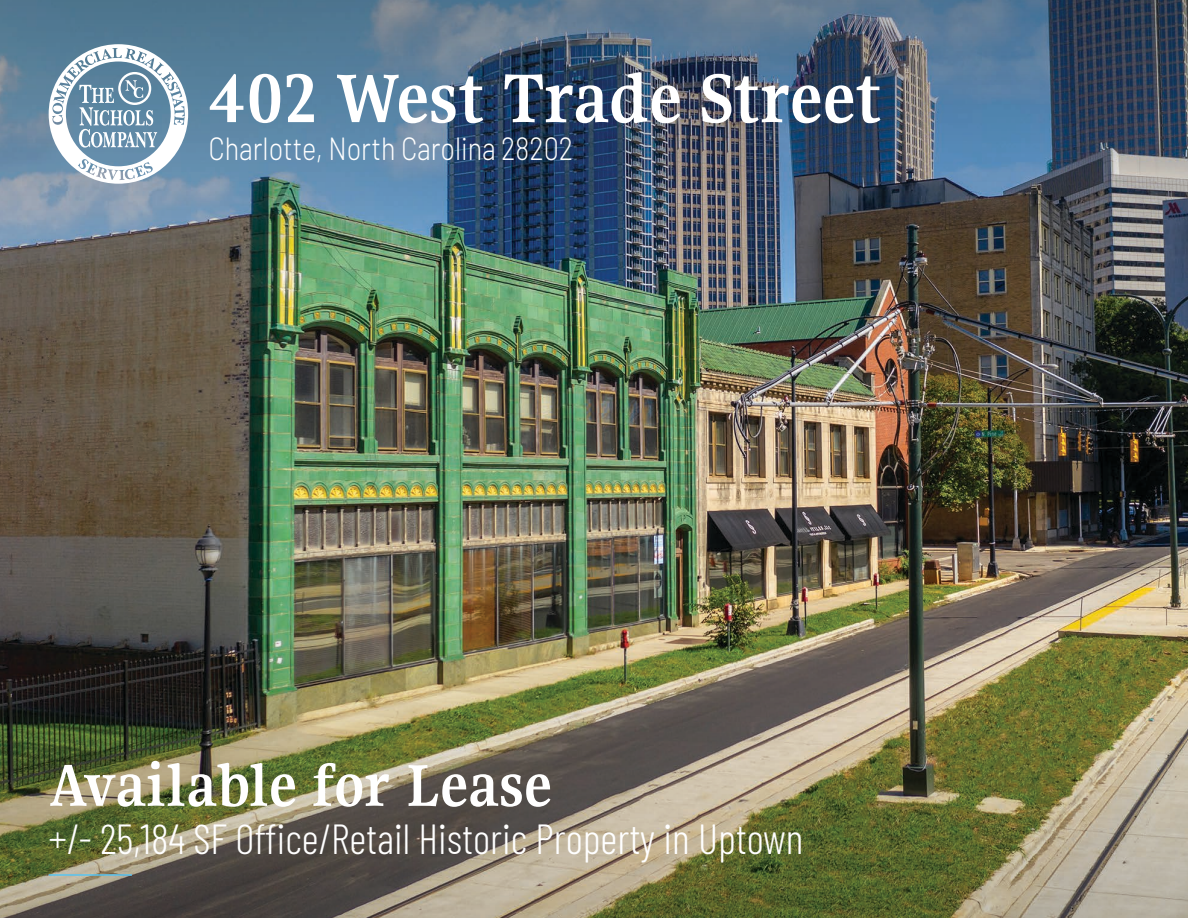
<style>
.page{position:relative;width:1188px;height:918px;background:#fff}
.page>*{position:absolute;margin:0;border:0;box-sizing:border-box;transform-origin:0 0}
.t1{font:700 75.75px "Gupter";letter-spacing:.01em;color:#fff}
.t2{font:700 65.1px "Gupter";letter-spacing:.01em;color:#fff}
.t3{font:300 42px "Barlow Condensed";color:#fff}
.t4{font:300 32.1px "Barlow";color:#fff;scale:.84 1}
</style>
<div class="page">
<img style="left:0;top:0;width:1188px;height:339px">
<img style="left:0;top:339px;width:1188px;height:579px">
<svg style="left:49px;top:44px;width:139px;height:140px"></svg>
<hr style="left:49px;top:874px;width:83px;height:2px;background:#58c4f1">
<p class="t1" style="left:208px;top:59px;width:674px">402 West Trade Street</p>
<p class="t4" style="left:208px;top:128px;width:436px">Charlotte, North Carolina 28202</p>
<p class="t2" style="left:49px;top:751px;width:504px">Available for Lease</p>
<p class="t3" style="left:49px;top:809px;width:756px">+/- 25,184 SF Office/Retail Historic Property in Uptown</p>
</div>
